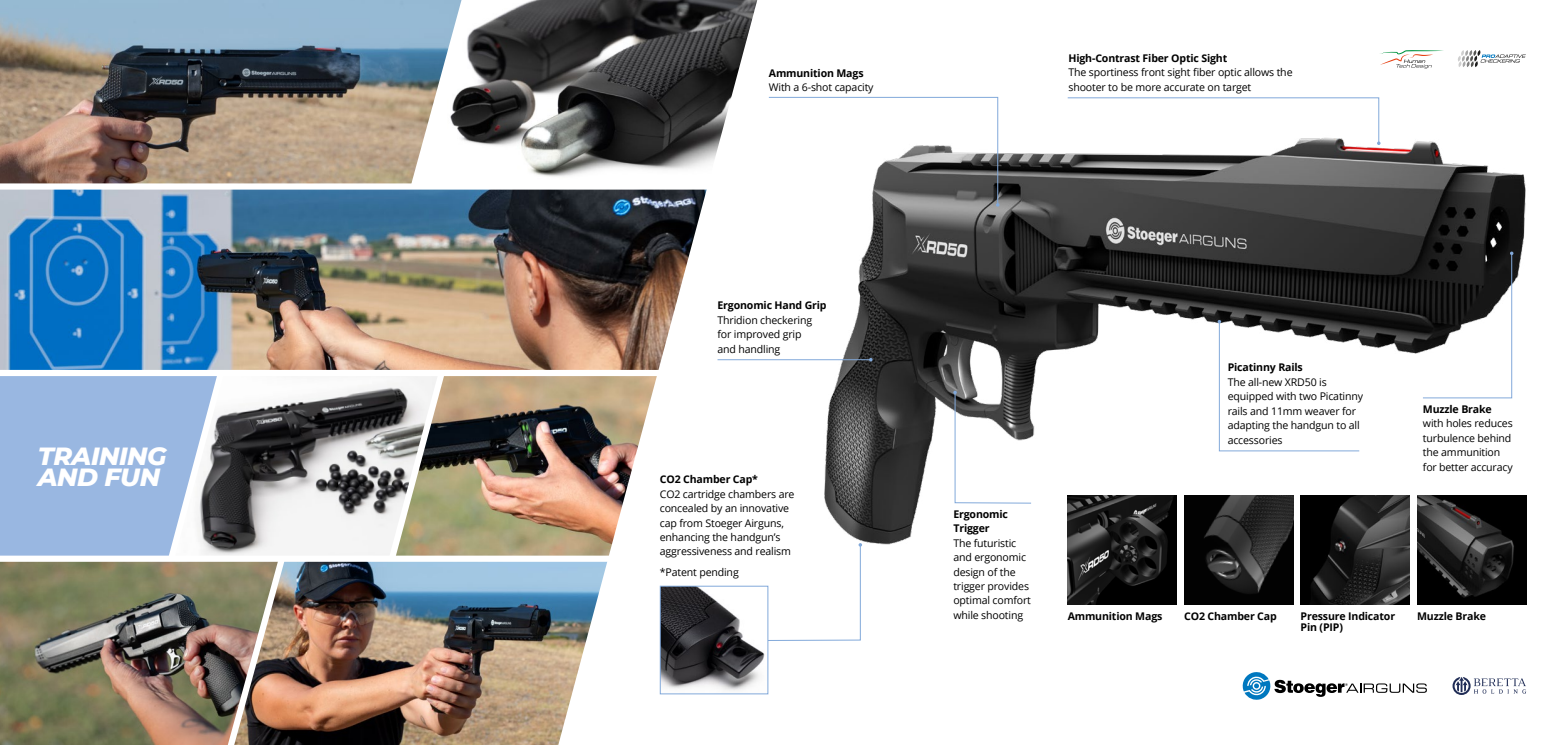
<style>
.page{position:relative;width:1560px;height:745px;background:#fff}
.page>*{position:absolute;margin:0;border:0;box-sizing:border-box;transform-origin:0 0}
.t1{font:italic 800 25.38px/21.4px "Montserrat";letter-spacing:-.02em;color:#fff}
.t2{font:10.62px/14.4px "Open Sans";letter-spacing:-.015em;color:#000}
.t3{font:700 10.62px/14.4px "Open Sans";letter-spacing:-.015em;color:#000}
</style>
<div class="page">
<img style="left:289px;top:388px;width:95px;height:167px">
<img style="left:449px;top:376px;width:101px;height:179px">
<img style="left:289px;top:561px;width:261px;height:183px">
<img style="left:0;top:189px;width:550px;height:180px">
<img style="left:0;top:0;width:406px;height:183px">
<img style="left:476px;top:0;width:74px;height:177px">
<img style="left:1300px;top:553px;width:109px;height:51px">
<img style="left:1067px;top:553px;width:109px;height:51px">
<img style="left:1184px;top:553px;width:108px;height:51px">
<img style="left:1417px;top:553px;width:108px;height:51px">
<img style="left:814px;top:141px;width:713px;height:412px">
<svg style="left:1217px;top:320px;width:142px;height:131px"></svg>
<svg style="left:1421px;top:251px;width:92px;height:147px"></svg>
<svg style="left:953px;top:390px;width:78px;height:113px"></svg>
<svg style="left:771px;top:542px;width:91px;height:99px"></svg>
<svg style="left:1066px;top:97px;width:314px;height:48px"></svg>
<hr style="left:717px;top:359px;width:153px;height:1px;background:#82a9da">
<svg style="left:1380px;top:50px;width:63px;height:18px"></svg>
<svg style="left:1458px;top:50px;width:67px;height:17px"></svg>
<svg style="left:771px;top:96px;width:228px;height:110px"></svg>
<svg style="left:1452px;top:677px;width:73px;height:17px"></svg>
<svg style="left:1242px;top:672px;width:184px;height:28px"></svg>
<img style="left:0;top:365px;width:289px;height:379px">
<svg style="left:384px;top:366px;width:65px;height:201px"></svg>
<svg style="left:406px;top:0;width:70px;height:193px"></svg>
<img style="left:550px;top:0;width:221px;height:744px">
<h1 class="t1" style="left:38px;top:443px;width:130px">TRAINING<br>AND FUN</h1>
<p class="t3" style="left:768px;top:65px;width:96px">Ammunition Mags</p>
<p class="t2" style="left:768px;top:80px;width:106px">With a 6-shot capacity</p>
<p class="t3" style="left:1068px;top:50px;width:160px">High-Contrast Fiber Optic Sight</p>
<p class="t2" style="left:1068px;top:65px;width:225px">The sportiness front sight fiber optic allows the shooter to be more accurate on target</p>
<p class="t3" style="left:717px;top:297px;width:111px">Ergonomic Hand Grip</p>
<p class="t2" style="left:717px;top:312px;width:96px">Thridion checkering for improved grip and handling</p>
<p class="t3" style="left:659px;top:471px;width:100px">CO2 Chamber Cap*</p>
<p class="t2" style="left:659px;top:486px;width:136px">CO2 cartridge chambers are concealed by an innovative cap from Stoeger Airguns, enhancing the handgun’s aggressiveness and realism</p>
<p class="t2" style="left:659px;top:564px;width:80px">*Patent pending</p>
<p class="t3" style="left:953px;top:506px;width:56px">Ergonomic<br>Trigger</p>
<p class="t2" style="left:953px;top:535px;width:79px">The futuristic and ergonomic design of the trigger provides optimal comfort while shooting</p>
<p class="t3" style="left:1227px;top:360px;width:77px">Picatinny Rails</p>
<p class="t2" style="left:1227px;top:374px;width:137px">The all-new XRD50 is equipped with two Picatinny rails and 11mm weaver for adapting the handgun to all accessories</p>
<p class="t3" style="left:1422px;top:401px;width:70px">Muzzle Brake</p>
<p class="t2" style="left:1422px;top:415px;width:91px">with holes reduces turbulence behind the ammunition for better accuracy</p>
<p class="t3" style="left:1067px;top:608px;width:96px">Ammunition Mags</p>
<p class="t3" style="left:1183px;top:608px;width:94px">CO2 Chamber Cap</p>
<p class="t3" style="left:1300px;top:610px;width:96px;line-height:10.6px">Pressure Indicator<br>Pin (PIP)</p>
<p class="t3" style="left:1416px;top:608px;width:70px">Muzzle Brake</p>
</div>
